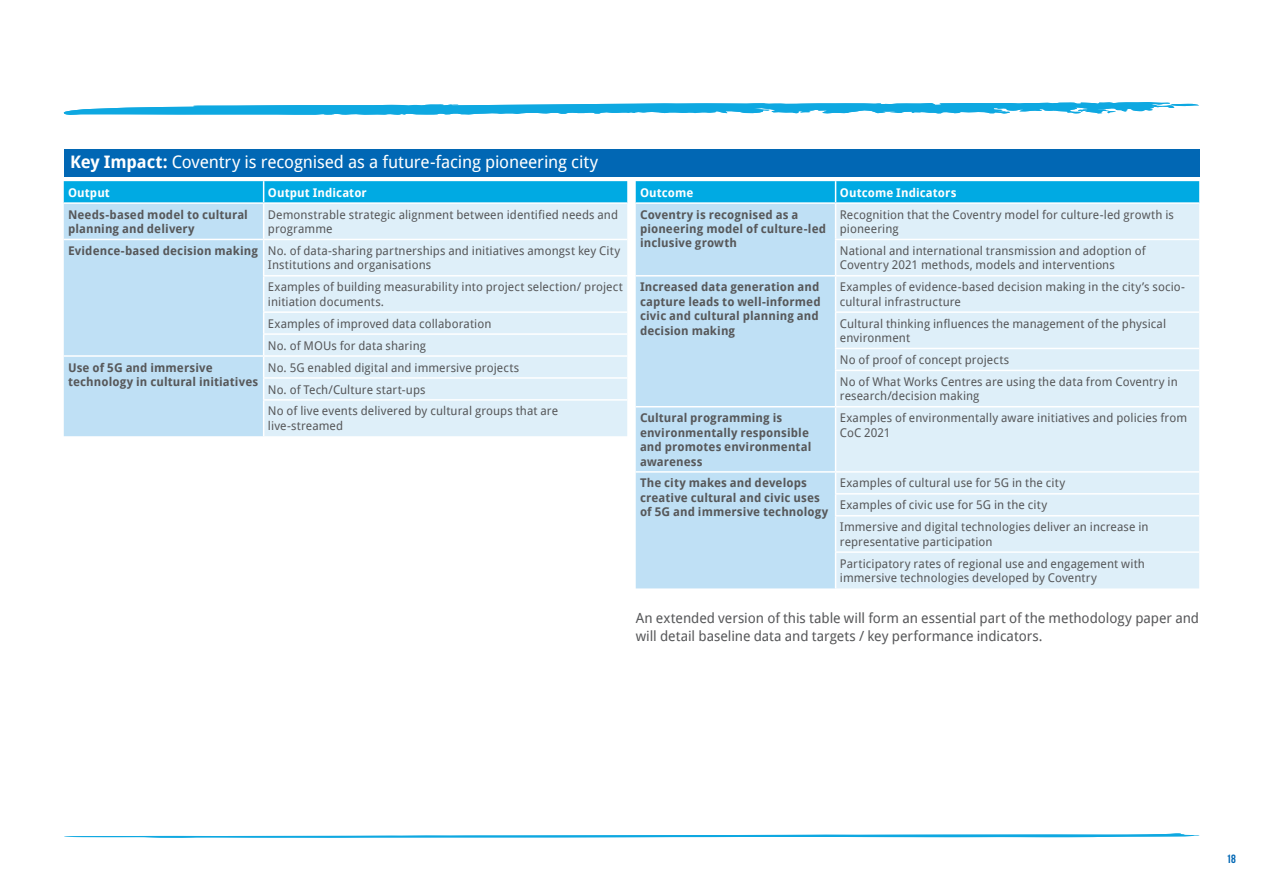
<style>
.page{position:relative;width:1263px;height:893px;background:#fff}
.page>*{position:absolute;margin:0;border:0;box-sizing:border-box;transform-origin:0 0}
.t1{font:17.25px "Droid Sans";letter-spacing:-.01em;color:#fff}
.t2{font:14.1px/18px "Droid Sans";letter-spacing:-.005em;color:#57585a}
.t3{font:12px/14.4px "Droid Sans";letter-spacing:.005em;color:#57585a}
.t4{font:700 12px/14.4px "Droid Sans";letter-spacing:.005em;color:#57585a}
.t5{font:700 12px "Droid Sans";letter-spacing:.01em;color:#fff}
.t6{font:700 12px "Bebas Neue";color:#0167b4}
.s1{font-weight:700}
</style>
<div class="page">
<svg style="left:64px;top:833px;width:1136px;height:5px"></svg>
<svg style="left:63px;top:102px;width:1136px;height:13px"></svg>
<div style="left:64px;top:149px;width:1135px;height:28px;background:#0167b4"></div>
<div style="left:64px;top:204px;width:199px;height:232px;background:#bfe0f5"></div>
<div style="left:264px;top:204px;width:363px;height:232px;background:#deeff9"></div>
<div style="left:64px;top:181px;width:563px;height:21px;background:#00aae3"></div>
<hr style="left:64px;top:239px;width:200px;height:1px;background:#fff">
<hr style="left:264px;top:239px;width:363px;height:1px;background:#fff">
<hr style="left:263px;top:275px;width:364px;height:2px;background:#fff">
<hr style="left:263px;top:311px;width:364px;height:2px;background:#fff">
<hr style="left:263px;top:333px;width:364px;height:2px;background:#fff">
<hr style="left:64px;top:355px;width:200px;height:2px;background:#fff">
<hr style="left:264px;top:355px;width:363px;height:2px;background:#fff">
<hr style="left:263px;top:377px;width:364px;height:2px;background:#fff">
<hr style="left:263px;top:399px;width:364px;height:2px;background:#fff">
<div style="left:636px;top:204px;width:199px;height:384px;background:#bfe0f5"></div>
<svg style="left:836px;top:204px;width:363px;height:384px;fill:#deeff9"></svg>
<div style="left:636px;top:181px;width:563px;height:21px;background:#00aae3"></div>
<hr style="left:835px;top:239px;width:364px;height:1px;background:#fff">
<hr style="left:636px;top:275px;width:200px;height:2px;background:#fff">
<hr style="left:836px;top:275px;width:363px;height:2px;background:#fff">
<hr style="left:835px;top:311px;width:364px;height:2px;background:#fff">
<hr style="left:835px;top:348px;width:364px;height:1px;background:#fff">
<hr style="left:835px;top:370px;width:364px;height:1px;background:#fff">
<hr style="left:636px;top:406px;width:200px;height:1px;background:#fff">
<hr style="left:836px;top:406px;width:363px;height:1px;background:#fff">
<hr style="left:636px;top:471px;width:200px;height:2px;background:#fff">
<hr style="left:836px;top:471px;width:363px;height:2px;background:#fff">
<hr style="left:835px;top:493px;width:364px;height:2px;background:#fff">
<hr style="left:835px;top:515px;width:364px;height:1px;background:#fff">
<hr style="left:835px;top:551px;width:364px;height:2px;background:#fff">
<h1 class="t1" style="left:70px;top:151px;width:530px"><span class="s1">Key Impact:</span> Coventry is recognised as a future-facing pioneering city</h1>
<p class="t5" style="left:68px;top:185px;width:43px">Output</p>
<p class="t5" style="left:268px;top:185px;width:100px">Output Indicator</p>
<p class="t4" style="left:68px;top:207px;width:181px">Needs-based model to cultural planning and delivery</p>
<p class="t3" style="left:268px;top:207px;width:352px">Demonstrable strategic alignment between identified needs and programme</p>
<p class="t3" style="left:268px;top:244px;width:354px;text-indent:-200px"><span class="s1">Evidence-based decision making</span> No. of data-sharing partnerships and initiatives amongst key City<br>Institutions and organisations</p>
<p class="t3" style="left:268px;top:280px;width:356px">Examples of building measurability into project selection/ project initiation documents.</p>
<p class="t3" style="left:268px;top:312px;width:225px;line-height:21.9px">Examples of improved data collaboration<br>No. of MOUs for data sharing</p>
<p class="t4" style="left:68px;top:360px;width:192px">Use of 5G and immersive technology in cultural initiatives</p>
<p class="t3" style="left:268px;top:356px;width:292px;line-height:21.9px">No. 5G enabled digital and immersive projects<br>No. of Tech/Culture start-ups<br>No of live events delivered by cultural groups that are</p>
<p class="t3" style="left:268px;top:418px;width:77px">live‑streamed</p>
<p class="t5" style="left:640px;top:185px;width:55px">Outcome</p>
<p class="t5" style="left:840px;top:185px;width:118px">Outcome Indicators</p>
<p class="t4" style="left:640px;top:207px;width:188px">Coventry is recognised as a pioneering model of culture-led inclusive growth</p>
<p class="t3" style="left:840px;top:207px;width:336px">Recognition that the Coventry model for culture-led growth is pioneering</p>
<p class="t3" style="left:840px;top:244px;width:307px">National and international transmission and adoption of<br>Coventry 2021 methods, models and interventions</p>
<p class="t4" style="left:640px;top:280px;width:182px">Increased data generation and capture leads to well-informed civic and cultural planning and decision making</p>
<p class="t3" style="left:840px;top:280px;width:347px">Examples of evidence-based decision making in the city’s socio&shy;cultural infrastructure</p>
<p class="t3" style="left:840px;top:316px;width:328px">Cultural thinking influences the management of the physical environment</p>
<p class="t3" style="left:840px;top:349px;width:339px;line-height:21.9px">No of proof of concept projects<br>No of What Works Centres are using the data from Coventry in</p>
<p class="t3" style="left:840px;top:389px;width:141px">research/decision making</p>
<p class="t4" style="left:640px;top:411px;width:173px">Cultural programming is environmentally responsible and promotes environmental awareness</p>
<p class="t3" style="left:840px;top:411px;width:349px">Examples of environmentally aware initiatives and policies from<br>CoC 2021</p>
<p class="t4" style="left:640px;top:476px;width:190px">The city makes and develops creative cultural and civic uses of 5G and immersive technology</p>
<p class="t3" style="left:840px;top:472px;width:310px;line-height:21.9px">Examples of cultural use for 5G in the city<br>Examples of civic use for 5G in the city<br>Immersive and digital technologies deliver an increase in</p>
<p class="t3" style="left:840px;top:530px;width:307px;line-height:21.9px">representative participation<br>Participatory rates of regional use and engagement with</p>
<p class="t3" style="left:840px;top:571px;width:259px">immersive technologies developed by Coventry</p>
<p class="t2" style="left:636px;top:609px;width:565px">An extended version of this table will form an essential part of the methodology paper and will detail baseline data and targets / key performance indicators.</p>
<p class="t6" style="left:1226px;top:852px;width:11px">18</p>
</div>
